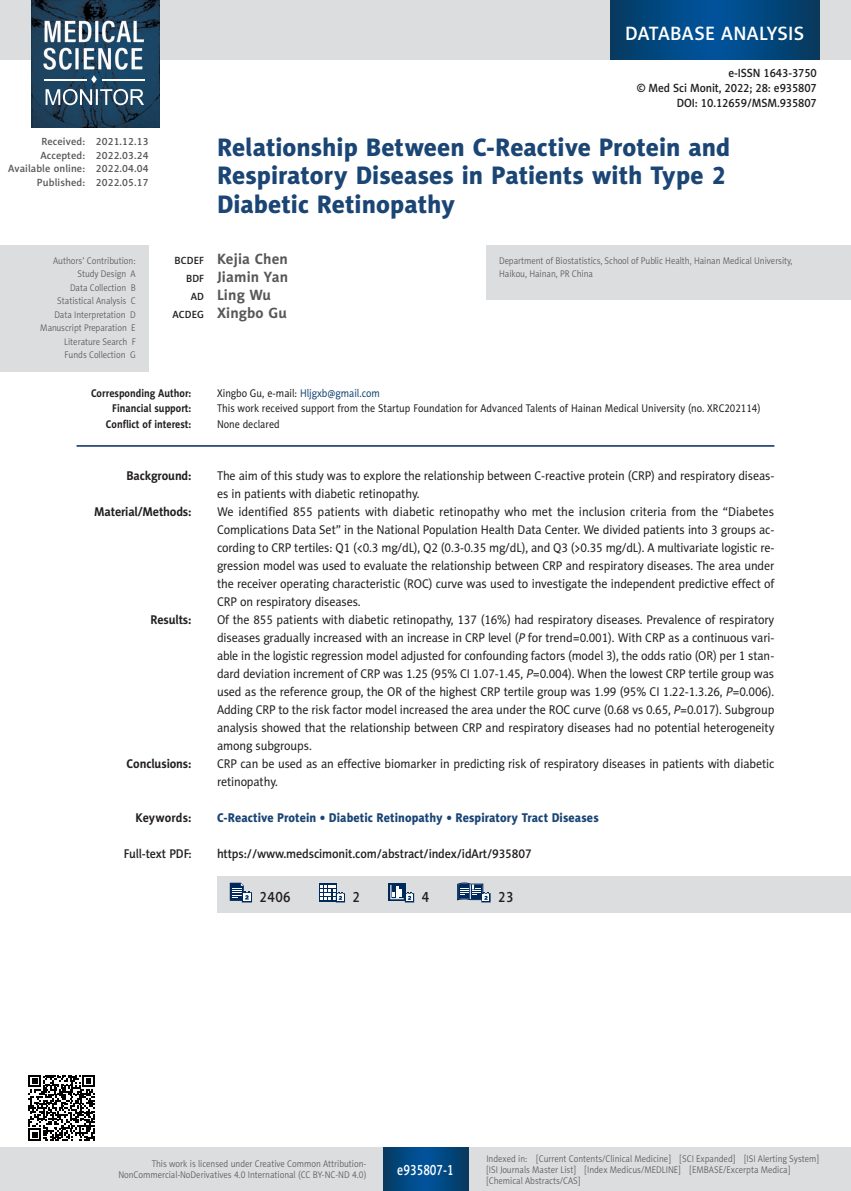
<style>
.page{position:relative;width:851px;height:1191px;background:#fff}
.page>*{position:absolute;margin:0;border:0;box-sizing:border-box;transform-origin:0 0}
.MSM_Tytul{font:25.5px/28.5px "Naomi Sans EFN Heavy";color:#1a4574}
.t1{font:19.5px "Naomi Sans EFN Medium";letter-spacing:.01em;color:#fff}
.MSM_Autorzy{font:700 15px "Naomi Sans EFN";letter-spacing:.01em;color:#57585a}
.MSM_e-PAGINA{font:15px "Naomi Sans EFN Medium";color:#fff;scale:.8 1}
.MSM_dane{font:15px "Naomi Sans EFN Medium";letter-spacing:.03em;color:#231f20;scale:.9 1}
.MSM_Summary_body{font:12.75px/18px "Naomi Sans EFN";letter-spacing:-.01em;color:#231f20;scale:.95 1}
.MSM_Summary_body-2{font:12.75px/18px "Naomi Sans EFN";letter-spacing:-.01em;color:#231f20;text-align:justify;scale:.96 1}
.MSM_full_text_pdf{font:12.75px "Naomi Sans EFN Medium";letter-spacing:-.01em;color:#231f20;scale:.95 1}
.MSM_keywords{font:12.75px "Naomi Sans EFN Heavy";letter-spacing:.005em;color:#1a4574;scale:.95 1}
.MSM_Summary_body-3{font:700 12.75px "Naomi Sans EFN";letter-spacing:-.01em;color:#231f20;scale:.95 1}
.MSM_Summary_body-4{font:700 12.75px "Naomi Sans EFN";letter-spacing:-.01em;color:#231f20;scale:.96 1}
.MSM_keywords-2{font:700 12.75px "Naomi Sans EFN";letter-spacing:.005em;color:#231f20;scale:.95 1}
.MSM_full_text_pdf-2{font:12px "Naomi Sans EFN Medium";letter-spacing:-.01em;color:#231f20;scale:.95 1}
.MSM_Adres{font:11.25px "Naomi Sans EFN";color:#231f20;scale:.9 1}
.MSM_Adres-2{font:700 11.25px "Naomi Sans EFN";color:#231f20;scale:.9 1}
.MSM_Confilicts{font:700 11.25px "Naomi Sans EFN";color:#231f20;scale:.9 1}
.MSM_Confilicts-2{font:11.25px "Naomi Sans EFN";color:#231f20;scale:.9 1}
.t2{font:10.5px "Naomi Sans EFN Medium";letter-spacing:.01em;color:#57585a}
.MSM_Afiliacja{font:9.75px/11.2px "Naomi Sans EFN Light";color:#57585a;scale:.9 1}
.s1{font-family:"Naomi Sans EFN Medium";font-weight:400;font-size:10.5px;color:#231f20}
.s2{color:#1a4574}
.s3{font-style:italic}
</style>
<div class="page">
<div style="left:217px;top:876px;width:633px;height:36px;background:#dcdddf"></div>
<svg style="left:230px;top:882px;width:22px;height:20px"></svg>
<div style="left:319px;top:883px;width:17px;height:18px;background:#00295c"></div>
<svg style="left:320px;top:884px;width:25px;height:18px"></svg>
<div style="left:388px;top:883px;width:18px;height:18px;background:#00295c"></div>
<svg style="left:390px;top:885px;width:24px;height:17px"></svg>
<svg style="left:457px;top:882px;width:33px;height:20px"></svg>
<hr style="left:77px;top:445px;width:697px;height:2px;background:#00295c">
<div style="left:0;top:246px;width:148px;height:126px;background:#dcdddf"></div>
<div style="left:486px;top:246px;width:364px;height:54px;background:#dcdddf"></div>
<svg style="left:28px;top:1075px;width:67px;height:66px"></svg>
<div style="left:0;top:1148px;width:850px;height:43px;background:#dcdddf"></div>
<svg style="left:383px;top:1147px;width:85px;height:43px;background:#02477e"></svg>
<div style="left:0;top:0;width:850px;height:60px;background:#dcdddf"></div>
<img style="left:32px;top:0;width:127px;height:128px">
<img style="left:45px;top:79px;width:41px;height:1px">
<img style="left:103px;top:79px;width:41px;height:1px">
<svg style="left:91px;top:75px;width:6px;height:8px"></svg>
<img style="left:46px;top:89px;width:98px;height:16px">
<svg style="left:610px;top:0;width:209px;height:60px;background:#02477e"></svg>
<h2 class="t1" style="left:625px;top:22px;width:180px">DATABASE ANALYSIS</h2>
<p class="t2" style="left:41px;top:136px;width:109px">Received: 2021.12.13</p>
<p class="t2" style="left:40px;top:149px;width:110px">Accepted: 2022.03.24</p>
<p class="t2" style="left:8px;top:163px;width:142px">Available online: 2022.04.04</p>
<p class="t2" style="left:37px;top:176px;width:113px">Published: 2022.05.17</p>
<p class="MSM_Afiliacja" style="left:53px;top:255px;width:93px">Authors’ Contribution:</p>
<p class="MSM_Afiliacja" style="left:77px;top:268px;width:66px">Study Design A</p>
<p class="MSM_Afiliacja" style="left:70px;top:282px;width:74px">Data Collection B</p>
<p class="MSM_Afiliacja" style="left:57px;top:295px;width:89px">Statistical Analysis C</p>
<p class="MSM_Afiliacja" style="left:54px;top:309px;width:92px">Data Interpretation D</p>
<p class="MSM_Afiliacja" style="left:40px;top:322px;width:107px">Manuscript Preparation E</p>
<p class="MSM_Afiliacja" style="left:64px;top:336px;width:81px">Literature Search F</p>
<p class="MSM_Afiliacja" style="left:65px;top:349px;width:80px">Funds Collection G</p>
<p class="MSM_full_text_pdf-2" style="left:728px;top:66px;width:95px">e-ISSN 1643-3750</p>
<p class="MSM_full_text_pdf-2" style="left:636px;top:81px;width:191px">© Med Sci Monit, 2022; 28: e935807</p>
<p class="MSM_full_text_pdf-2" style="left:676px;top:96px;width:149px">DOI: 10.12659/MSM.935807</p>
<p class="MSM_Tytul" style="left:217px;top:132px;width:514px">Relationship Between C-Reactive Protein and<br>Respiratory Diseases in Patients with Type 2<br>Diabetic Retinopathy</p>
<p class="MSM_Autorzy" style="left:175px;top:250px;width:115px"><span class="s1">BCDEF</span> Kejia Chen</p>
<p class="MSM_Autorzy" style="left:186px;top:268px;width:104px"><span class="s1">BDF</span> Jiamin Yan</p>
<p class="MSM_Autorzy" style="left:191px;top:286px;width:82px"><span class="s1">AD</span> Ling Wu</p>
<p class="MSM_Autorzy" style="left:172px;top:304px;width:116px"><span class="s1">ACDEG</span> Xingbo Gu</p>
<p class="MSM_Afiliacja" style="left:499px;top:254px;width:327px;line-height:13.5px">Department of Biostatistics, School of Public Health, Hainan Medical University,<br>Haikou, Hainan, PR China</p>
<p class="MSM_Adres-2" style="left:91px;top:386px;width:113px">Corresponding Author:</p>
<p class="MSM_Adres" style="left:217px;top:386px;width:183px">Xingbo Gu, e-mail: <span class="s2">Hljgxb@gmail.com</span></p>
<p class="MSM_Adres-2" style="left:112px;top:402px;width:89px">Financial support:</p>
<p class="MSM_Adres" style="left:217px;top:402px;width:605px">This work received support from the Startup Foundation for Advanced Talents of Hainan Medical University (no. XRC202114)</p>
<p class="MSM_Confilicts" style="left:106px;top:418px;width:97px">Conflict of interest:</p>
<p class="MSM_Confilicts-2" style="left:217px;top:418px;width:71px">None declared</p>
<p class="MSM_Summary_body-3" style="left:126px;top:468px;width:70px">Background:</p>
<p class="MSM_Summary_body" style="left:217px;top:467px;width:588px">The aim of this study was to explore the relationship between C-reactive protein (CRP) and respiratory diseas&shy;es in patients with diabetic retinopathy.</p>
<p class="MSM_Summary_body-4" style="left:94px;top:504px;width:103px">Material/Methods:</p>
<p class="MSM_Summary_body-2" style="left:217px;top:503px;width:582px">We identified 855 patients with diabetic retinopathy who met the inclusion criteria from the “Diabetes Complications Data Set” in the National Population Health Data Center. We divided patients into 3 groups ac&shy;cording to CRP tertiles: Q1 (&lt;0.3 mg/dL), Q2 (0.3-0.35 mg/dL), and Q3 (&gt;0.35 mg/dL). A multivariate logistic re&shy;gression model was used to evaluate the relationship between CRP and respiratory diseases. The area under the receiver operating characteristic (ROC) curve was used to investigate the independent predictive effect of CRP on respiratory diseases.</p>
<p class="MSM_Summary_body-3" style="left:150px;top:612px;width:45px">Results:</p>
<p class="MSM_Summary_body" style="left:217px;top:611px;width:588px;text-align:justify">Of the 855 patients with diabetic retinopathy, 137 (16%) had respiratory diseases. Prevalence of respiratory diseases gradually increased with an increase in CRP level (<span class="s3">P</span> for trend=0.001). With CRP as a continuous vari&shy;able in the logistic regression model adjusted for confounding factors (model 3), the odds ratio (OR) per 1 stan&shy;dard deviation increment of CRP was 1.25 (95% CI 1.07-1.45, <span class="s3">P</span>=0.004). When the lowest CRP tertile group was used as the reference group, the OR of the highest CRP tertile group was 1.99 (95% CI 1.22-1.3.26, <span class="s3">P</span>=0.006).<br>Adding CRP to the risk factor model increased the area under the ROC curve (0.68 vs 0.65, <span class="s3">P</span>=0.017). Subgroup analysis showed that the relationship between CRP and respiratory diseases had no potential heterogeneity among subgroups.</p>
<p class="MSM_Summary_body-3" style="left:127px;top:756px;width:70px">Conclusions:</p>
<p class="MSM_Summary_body" style="left:217px;top:755px;width:588px">CRP can be used as an effective biomarker in predicting risk of respiratory diseases in patients with diabetic retinopathy.</p>
<p class="MSM_keywords-2" style="left:135px;top:810px;width:60px">Keywords:</p>
<p class="MSM_keywords" style="left:217px;top:810px;width:403px">C-Reactive Protein • Diabetic Retinopathy • Respiratory Tract Diseases</p>
<p class="MSM_full_text_pdf" style="left:124px;top:846px;width:73px">Full-text PDF:</p>
<p class="MSM_full_text_pdf" style="left:217px;top:846px;width:333px">https://www.medscimonit.com/abstract/index/idArt/935807</p>
<p class="MSM_dane" style="left:259px;top:888px;width:36px">2406</p>
<p class="MSM_dane" style="left:352px;top:888px;width:10px">2</p>
<p class="MSM_dane" style="left:421px;top:888px;width:10px">4</p>
<p class="MSM_dane" style="left:498px;top:888px;width:19px">23</p>
<p class="MSM_Afiliacja" style="left:118px;top:1158px;width:277px;text-align:right">This work is licensed under Creative Common Attribution-<br>NonCommercial-NoDerivatives 4.0 International (CC BY-NC-ND 4.0)</p>
<p class="MSM_e-PAGINA" style="left:397px;top:1160px;width:72px">e935807-1</p>
<p class="MSM_Afiliacja" style="left:486px;top:1152px;width:371px">Indexed in: [Current Contents/Clinical Medicine] [SCI Expanded] [ISI Alerting System] [ISI Journals Master List] [Index Medicus/MEDLINE] [EMBASE/Excerpta Medica] [Chemical Abstracts/CAS]</p>
</div>
